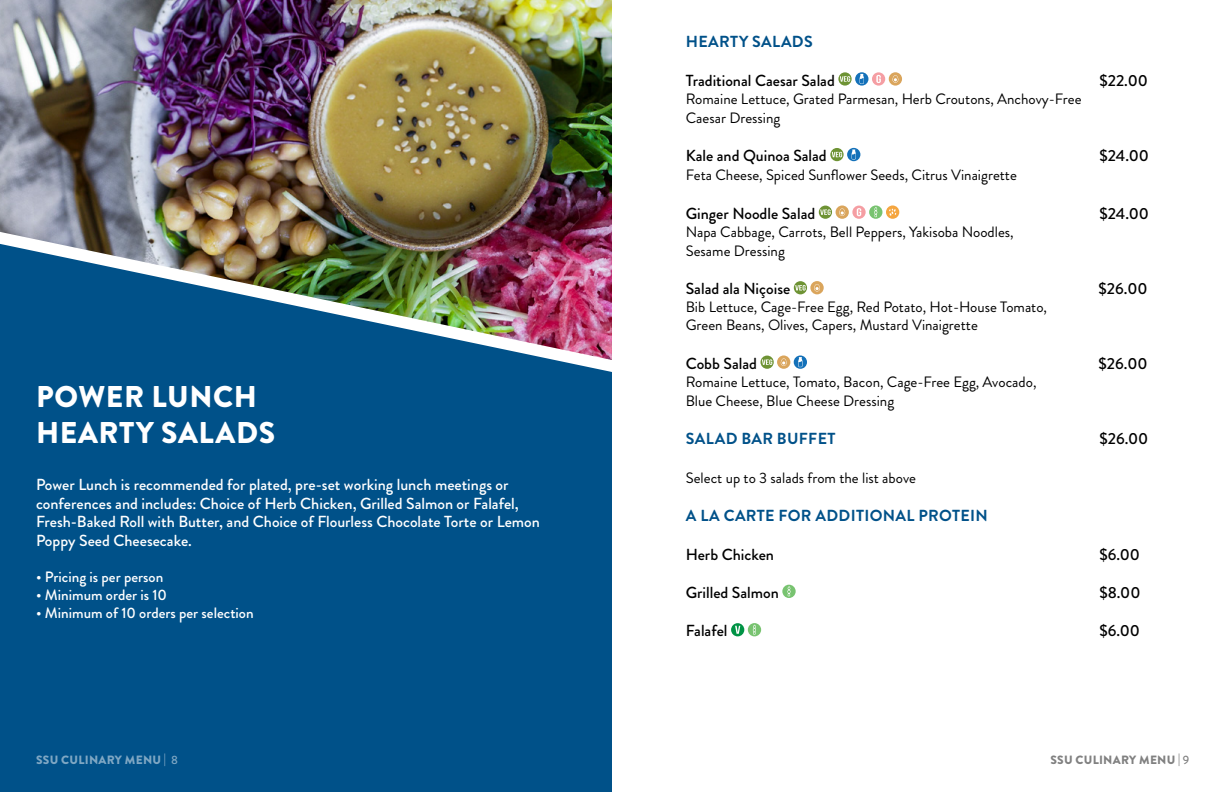
<style>
.page{position:relative;width:1224px;height:792px;background:#fff}
.page>*{position:absolute;margin:0;border:0;box-sizing:border-box;transform-origin:0 0}
.t1{font:900 30px/36px "Brandon Grotesque";letter-spacing:.02em;color:#fff}
.t2{font:500 16px/18.8px "Brandon Grotesque";color:#fff}
.t3{font:500 16px "Brandon Grotesque";color:#000}
.t4{font:700 16px "Brandon Grotesque";letter-spacing:.02em;color:#005189}
.t5{font:15px/19.2px "Brandon Grotesque";color:#000}
.t6{font:500 15px "Brandon Grotesque";color:#fff}
.t7{font:900 12px "Brandon Grotesque";letter-spacing:.02em;color:#000}
.t8{font:900 12px "Brandon Grotesque";letter-spacing:.02em;color:#fff}
.s1{font-weight:500}
</style>
<div class="page">
<svg style="left:838px;top:72px;width:14px;height:14px"></svg>
<svg style="left:840px;top:76px;width:10px;height:6px"></svg>
<svg style="left:855px;top:72px;width:13px;height:14px"></svg>
<svg style="left:860px;top:74px;width:4px;height:10px"></svg>
<div style="left:872px;top:72px;width:13px;height:14px;background:#f59ea3;border-radius:50%"></div>
<svg style="left:876px;top:75px;width:5px;height:8px"></svg>
<div style="left:889px;top:72px;width:13px;height:14px;background:#daa55c;border-radius:50%"></div>
<svg style="left:892px;top:75px;width:7px;height:8px"></svg>
<svg style="left:830px;top:148px;width:14px;height:13px"></svg>
<svg style="left:832px;top:152px;width:10px;height:5px"></svg>
<svg style="left:847px;top:148px;width:13px;height:13px"></svg>
<svg style="left:852px;top:149px;width:4px;height:11px"></svg>
<div style="left:819px;top:206px;width:13px;height:13px;background:#6e9334;border-radius:50%"></div>
<svg style="left:820px;top:209px;width:11px;height:6px"></svg>
<div style="left:836px;top:205px;width:13px;height:14px;background:#daa55c;border-radius:50%"></div>
<svg style="left:839px;top:208px;width:6px;height:8px"></svg>
<svg style="left:852px;top:206px;width:14px;height:13px"></svg>
<svg style="left:857px;top:208px;width:4px;height:8px"></svg>
<div style="left:869px;top:205px;width:13px;height:14px;background:#78c370;border-radius:50%"></div>
<svg style="left:874px;top:207px;width:3px;height:11px"></svg>
<div style="left:886px;top:205px;width:13px;height:14px;background:#f5a640;border-radius:50%"></div>
<svg style="left:889px;top:209px;width:7px;height:7px"></svg>
<svg style="left:794px;top:281px;width:13px;height:13px"></svg>
<svg style="left:795px;top:285px;width:11px;height:6px"></svg>
<div style="left:810px;top:281px;width:14px;height:13px;background:#daa55c;border-radius:50%"></div>
<svg style="left:814px;top:284px;width:6px;height:8px"></svg>
<svg style="left:761px;top:356px;width:13px;height:13px"></svg>
<svg style="left:762px;top:359px;width:10px;height:6px"></svg>
<div style="left:777px;top:355px;width:13px;height:14px;background:#daa55c;border-radius:50%"></div>
<svg style="left:781px;top:358px;width:6px;height:8px"></svg>
<svg style="left:794px;top:355px;width:13px;height:14px"></svg>
<svg style="left:798px;top:357px;width:5px;height:10px"></svg>
<div style="left:782px;top:585px;width:14px;height:13px;background:#78c370;border-radius:50%"></div>
<svg style="left:787px;top:586px;width:4px;height:11px"></svg>
<svg style="left:731px;top:623px;width:13px;height:13px"></svg>
<svg style="left:735px;top:626px;width:5px;height:8px"></svg>
<div style="left:748px;top:623px;width:13px;height:13px;background:#78c370;border-radius:50%"></div>
<svg style="left:753px;top:625px;width:3px;height:10px"></svg>
<img style="left:0;top:0;width:612px;height:244px">
<svg style="left:0;top:244px;width:612px;height:548px;background:#115686"></svg>
<h1 class="t1" style="left:36px;top:379px;width:240px">POWER LUNCH<br>HEARTY SALADS</h1>
<p class="t2" style="left:36px;top:475px;width:505px">Power Lunch is recommended for plated, pre-set working lunch meetings or conferences and includes: Choice of Herb Chicken, Grilled Salmon or Falafel, Fresh-Baked Roll with Butter, and Choice of Flourless Chocolate Torte or Lemon Poppy Seed Cheesecake.</p>
<p class="t6" style="left:36px;top:567px;width:129px">• Pricing is per person</p>
<p class="t6" style="left:36px;top:585px;width:133px">• Minimum order is 10</p>
<p class="t6" style="left:36px;top:603px;width:219px">• Minimum of 10 orders per selection</p>
<p class="t8" style="left:36px;top:752px;width:144px">SSU CULINARY MENU | <span class="s1">8</span></p>
<p class="t4" style="left:686px;top:31px;width:128px">HEARTY SALADS</p>
<p class="t3" style="left:686px;top:69px;width:151px">Traditional Caesar Salad</p>
<p class="t3" style="left:1099px;top:69px;width:50px">$22.00</p>
<p class="t5" style="left:686px;top:89px;width:397px">Romaine Lettuce, Grated Parmesan, Herb Croutons, Anchovy-Free<br>Caesar Dressing</p>
<p class="t3" style="left:686px;top:145px;width:143px">Kale and Quinoa Salad</p>
<p class="t3" style="left:1099px;top:145px;width:51px">$24.00</p>
<p class="t5" style="left:686px;top:166px;width:333px">Feta Cheese, Spiced Sunflower Seeds, Citrus Vinaigrette</p>
<p class="t3" style="left:686px;top:202px;width:131px">Ginger Noodle Salad</p>
<p class="t3" style="left:1099px;top:202px;width:51px">$24.00</p>
<p class="t5" style="left:686px;top:222px;width:329px">Napa Cabbage, Carrots, Bell Peppers, Yakisoba Noodles,<br>Sesame Dressing</p>
<p class="t3" style="left:686px;top:278px;width:106px">Salad ala Niçoise</p>
<p class="t3" style="left:1099px;top:278px;width:50px">$26.00</p>
<p class="t5" style="left:686px;top:298px;width:363px;line-height:18px">Bib Lettuce, Cage-Free Egg, Red Potato, Hot-House Tomato,<br>Green Beans, Olives, Capers, Mustard Vinaigrette</p>
<p class="t3" style="left:686px;top:352px;width:73px">Cobb Salad</p>
<p class="t3" style="left:1099px;top:352px;width:50px">$26.00</p>
<p class="t5" style="left:686px;top:372px;width:352px">Romaine Lettuce, Tomato, Bacon, Cage-Free Egg, Avocado,<br>Blue Cheese, Blue Cheese Dressing</p>
<p class="t4" style="left:686px;top:428px;width:151px">SALAD BAR BUFFET</p>
<p class="t3" style="left:1099px;top:428px;width:50px">$26.00</p>
<p class="t5" style="left:686px;top:468px;width:232px">Select up to 3 salads from the list above</p>
<p class="t4" style="left:686px;top:505px;width:303px">A LA CARTE FOR ADDITIONAL PROTEIN</p>
<p class="t3" style="left:686px;top:543px;width:90px">Herb Chicken</p>
<p class="t3" style="left:1099px;top:543px;width:42px">$6.00</p>
<p class="t3" style="left:686px;top:581px;width:95px">Grilled Salmon</p>
<p class="t3" style="left:1099px;top:581px;width:43px">$8.00</p>
<p class="t3" style="left:686px;top:620px;width:43px">Falafel</p>
<p class="t3" style="left:1099px;top:620px;width:42px">$6.00</p>
<p class="t7" style="left:1050px;top:752px;width:141px">SSU CULINARY MENU | <span class="s1">9</span></p>
</div>
